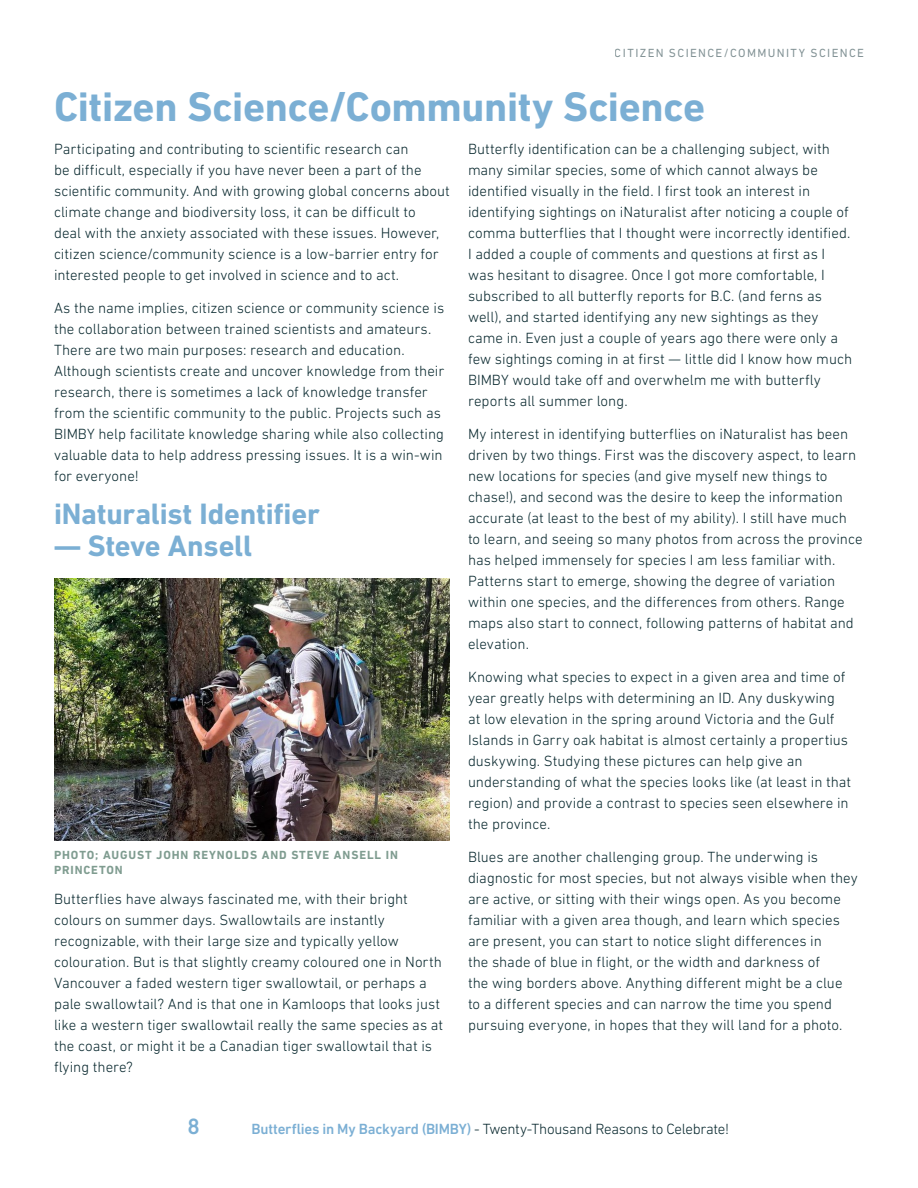
<style>
.page{position:relative;width:918px;height:1188px;background:#fff}
.page>*{position:absolute;margin:0;border:0;box-sizing:border-box;transform-origin:0 0}
.t1{font:700 42px "DIN Next LT Pro";letter-spacing:-.01em;color:#7bafd4}
.t2{font:700 30px "DIN Next LT Pro";letter-spacing:-.01em;color:#7bafd4}
.t3{font:500 22.5px "DIN Next LT Pro";color:#7bafd4}
.t4{font:300 15px/21px "DIN Next LT Pro";color:#07272d}
.t5{font:300 15px "DIN Next LT Pro";letter-spacing:-.02em;color:#07272d}
.t6{font:700 12px/14.4px "DIN Next LT Pro";letter-spacing:.075em;color:#7f9c90}
.t7{font:12px "DIN Next LT Pro";letter-spacing:.115em;color:#07272d}
.s1{font-weight:500;color:#7bafd4}
</style>
<div class="page">
<img style="left:54px;top:579px;width:396px;height:262px">
<p class="t7" style="left:615px;top:46px;width:251px">CITIZEN SCIENCE/COMMUNITY SCIENCE</p>
<h1 class="t1" style="left:54px;top:90px;width:653px">Citizen Science/Community Science</h1>
<p class="t4" style="left:54px;top:139px;width:397px">Participating and contributing to scientific research can<br>be difficult, especially if you have never been a part of the scientific community. And with growing global concerns about climate change and biodiversity loss, it can be difficult to<br>deal with the anxiety associated with these issues. However, citizen science/community science is a low-barrier entry for interested people to get involved in science and to act.</p>
<p class="t4" style="left:54px;top:298px;width:392px">As the name implies, citizen science or community science is the collaboration between trained scientists and amateurs.<br>There are two main purposes: research and education.<br>Although scientists create and uncover knowledge from their research, there is sometimes a lack of knowledge transfer from the scientific community to the public. Projects such as BIMBY help facilitate knowledge sharing while also collecting valuable data to help address pressing issues. It is a win-win for everyone!</p>
<h2 class="t2" style="left:54px;top:502px;width:267px">iNaturalist Identifier</h2>
<h2 class="t2" style="left:54px;top:533px;width:200px">— Steve Ansell</h2>
<p class="t4" style="left:468px;top:139px;width:386px">Butterfly identification can be a challenging subject, with many similar species, some of which cannot always be identified visually in the field. I first took an interest in identifying sightings on iNaturalist after noticing a couple of comma butterflies that I thought were incorrectly identified.<br>I added a couple of comments and questions at first as I was hesitant to disagree. Once I got more comfortable, I subscribed to all butterfly reports for B.C. (and ferns as well), and started identifying any new sightings as they came in. Even just a couple of years ago there were only a few sightings coming in at first — little did I know how much BIMBY would take off and overwhelm me with butterfly reports all summer long.</p>
<p class="t4" style="left:468px;top:424px;width:396px">My interest in identifying butterflies on iNaturalist has been driven by two things. First was the discovery aspect, to learn new locations for species (and give myself new things to chase!), and second was the desire to keep the information accurate (at least to the best of my ability). I still have much to learn, and seeing so many photos from across the province has helped immensely for species I am less familiar with.<br>Patterns start to emerge, showing the degree of variation within one species, and the differences from others. Range maps also start to connect, following patterns of habitat and elevation.</p>
<p class="t4" style="left:468px;top:667px;width:385px">Knowing what species to expect in a given area and time of year greatly helps with determining an ID. Any duskywing<br>at low elevation in the spring around Victoria and the Gulf Islands in Garry oak habitat is almost certainly a propertius duskywing. Studying these pictures can help give an understanding of what the species looks like (at least in that region) and provide a contrast to species seen elsewhere in the province.</p>
<p class="t4" style="left:468px;top:847px;width:391px">Blues are another challenging group. The underwing is diagnostic for most species, but not always visible when they are active, or sitting with their wings open. As you become familiar with a given area though, and learn which species are present, you can start to notice slight differences in<br>the shade of blue in flight, or the width and darkness of<br>the wing borders above. Anything different might be a clue to a different species and can narrow the time you spend pursuing everyone, in hopes that they will land for a photo.</p>
<p class="t6" style="left:54px;top:849px;width:345px">PHOTO; AUGUST JOHN REYNOLDS AND STEVE ANSELL IN<br>PRINCETON</p>
<p class="t4" style="left:54px;top:889px;width:391px">Butterflies have always fascinated me, with their bright colours on summer days. Swallowtails are instantly recognizable, with their large size and typically yellow colouration. But is that slightly creamy coloured one in North Vancouver a faded western tiger swallowtail, or perhaps a pale swallowtail? And is that one in Kamloops that looks just like a western tiger swallowtail really the same species as at the coast, or might it be a Canadian tiger swallowtail that is flying there?</p>
<h3 class="t3" style="left:188px;top:1119px;width:14px">8</h3>
<p class="t5" style="left:252px;top:1124px;width:479px"><span class="s1">Butterflies in My Backyard (BIMBY)</span> - Twenty-Thousand Reasons to Celebrate!</p>
</div>
